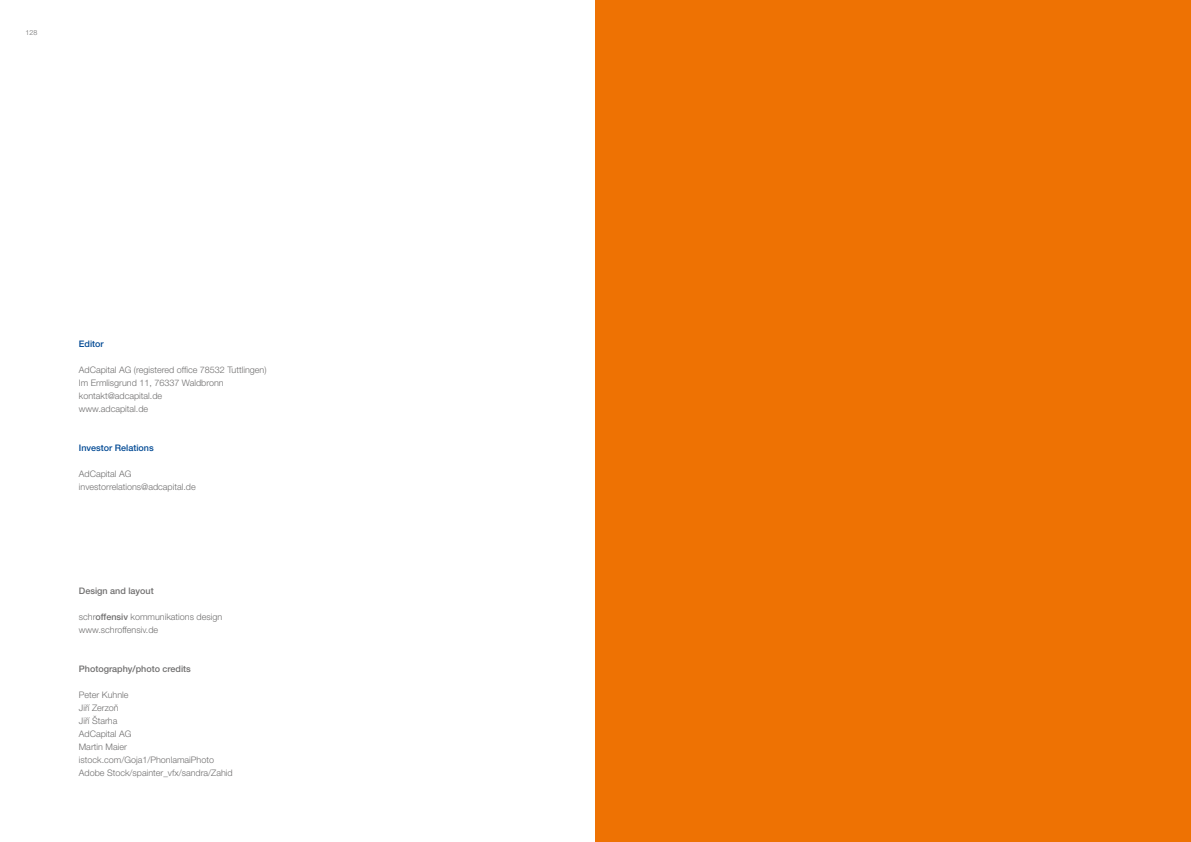
<style>
.page{position:relative;width:1191px;height:842px;background:#fff}
.page>*{position:absolute;margin:0;border:0;box-sizing:border-box;transform-origin:0 0}
.t1{font:300 9px/13px "Helvetica Neue LT Pro";color:#706f6f}
.t2{font:500 9px "Helvetica Neue LT Pro";color:#706f6f}
.t3{font:500 9px "Helvetica Neue LT Pro";color:#004994}
.t4{font:300 7px "Helvetica Neue LT Pro";color:#706f6f}
.s1{font-weight:500}
</style>
<div class="page">
<div style="left:595px;top:0;width:596px;height:842px;background:#ee7203"></div>
<p class="t4" style="left:26px;top:28px;width:13px">128</p>
<p class="t3" style="left:79px;top:338px;width:26px">Editor</p>
<p class="t1" style="left:79px;top:363px;width:189px">AdCapital AG (registered office 78532 Tuttlingen)<br>Im Ermlisgrund 11, 76337 Waldbronn kontakt@adcapital.de<br>www.adcapital.de</p>
<p class="t3" style="left:79px;top:442px;width:76px">Investor Relations</p>
<p class="t1" style="left:79px;top:467px;width:118px">AdCapital AG investorrelations@adcapital.de</p>
<p class="t2" style="left:79px;top:585px;width:76px">Design and layout</p>
<p class="t1" style="left:79px;top:610px;width:145px">schr<span class="s1">offensiv</span> kommunikations design www.schroffensiv.de</p>
<p class="t2" style="left:79px;top:663px;width:114px">Photography/photo credits</p>
<p class="t1" style="left:79px;top:688px;width:155px">Peter Kuhnle<br>Jiří Zerzoň<br>Jiří Štarha<br>AdCapital AG<br>Martin Maier istock.com/Goja1/PhonlamaiPhoto<br>Adobe Stock/spainter_vfx/sandra/Zahid</p>
</div>
